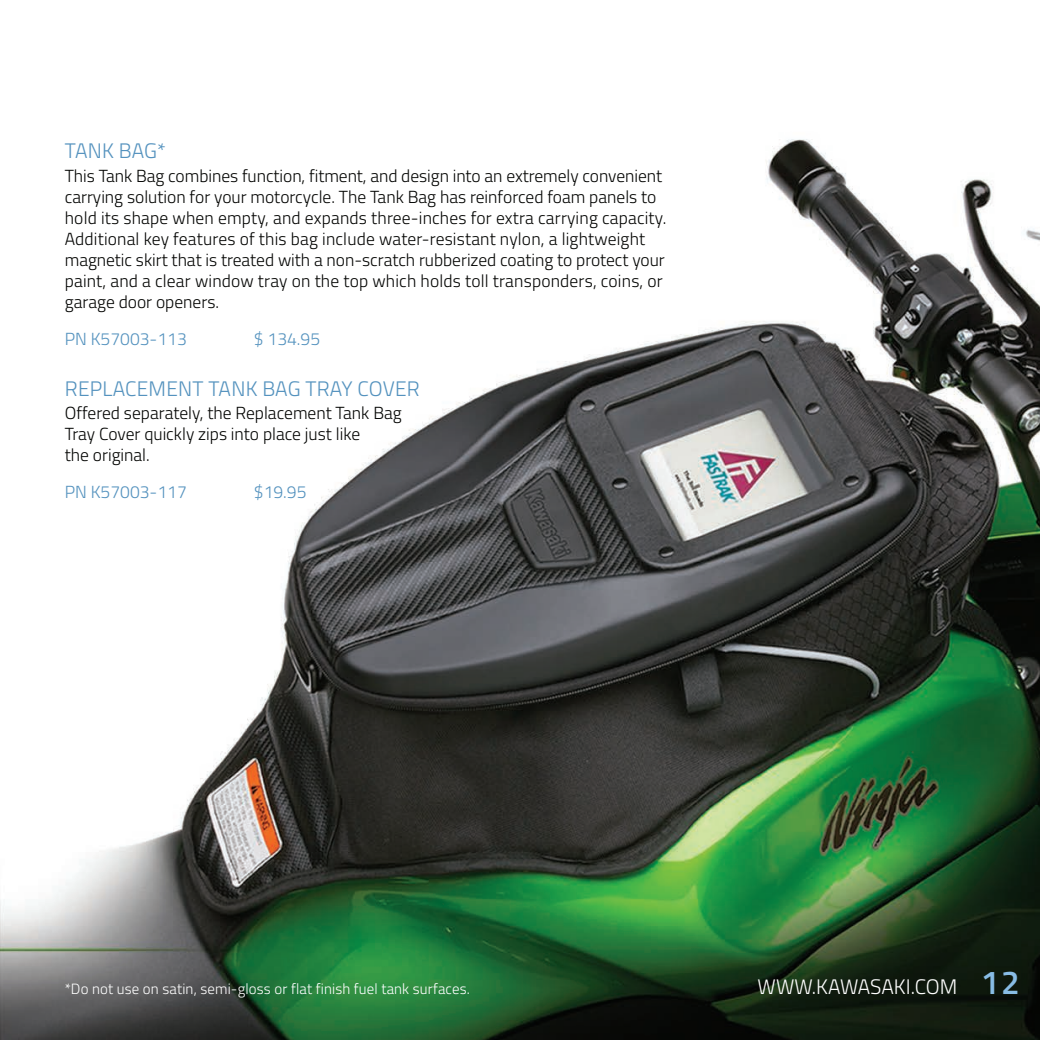
<style>
.page{position:relative;width:1040px;height:1040px;background:#fff}
.page>*{position:absolute;margin:0;border:0;box-sizing:border-box;transform-origin:0 0}
.t1{font:600 33.25px "Titillium Web";color:#88bce5}
.t2{font:300 21px "Titillium Web";letter-spacing:.01em;color:#5492be}
.t3{font:300 21px "Titillium Web";color:#fff}
.t4{font:300 17.5px/21px "Titillium Web";color:#040503}
.t5{font:300 17.5px "Titillium Web";color:#5492be}
.t6{font:300 14.88px "Titillium Web";letter-spacing:.01em;color:#fff}
</style>
<div class="page">
<img style="left:0;top:139px;width:1040px;height:901px">
<p class="t2" style="left:65px;top:136px;width:103px">TANK BAG*</p>
<p class="t4" style="left:65px;top:164px;width:603px">This Tank Bag combines function, fitment, and design into an extremely convenient carrying solution for your motorcycle. The Tank Bag has reinforced foam panels to hold its shape when empty, and expands three-inches for extra carrying capacity.<br>Additional key features of this bag include water-resistant nylon, a lightweight magnetic skirt that is treated with a non-scratch rubberized coating to protect your paint, and a clear window tray on the top which holds toll transponders, coins, or garage door openers.</p>
<p class="t5" style="left:65px;top:326px;width:124px">PN K57003-113</p>
<p class="t5" style="left:254px;top:326px;width:68px">$ 134.95</p>
<p class="t2" style="left:65px;top:373px;width:356px">REPLACEMENT TANK BAG TRAY COVER</p>
<p class="t4" style="left:65px;top:402px;width:338px">Offered separately, the Replacement Tank Bag<br>Tray Cover quickly zips into place just like<br>the original.</p>
<p class="t5" style="left:65px;top:479px;width:124px">PN K57003-117</p>
<p class="t5" style="left:254px;top:479px;width:54px">$19.95</p>
<p class="t6" style="left:65px;top:978px;width:406px">*Do not use on satin, semi-gloss or flat finish fuel tank surfaces.</p>
<p class="t3" style="left:757px;top:971px;width:201px">WWW.KAWASAKI.COM</p>
<p class="t1" style="left:980px;top:957px;width:40px">12</p>
</div>
